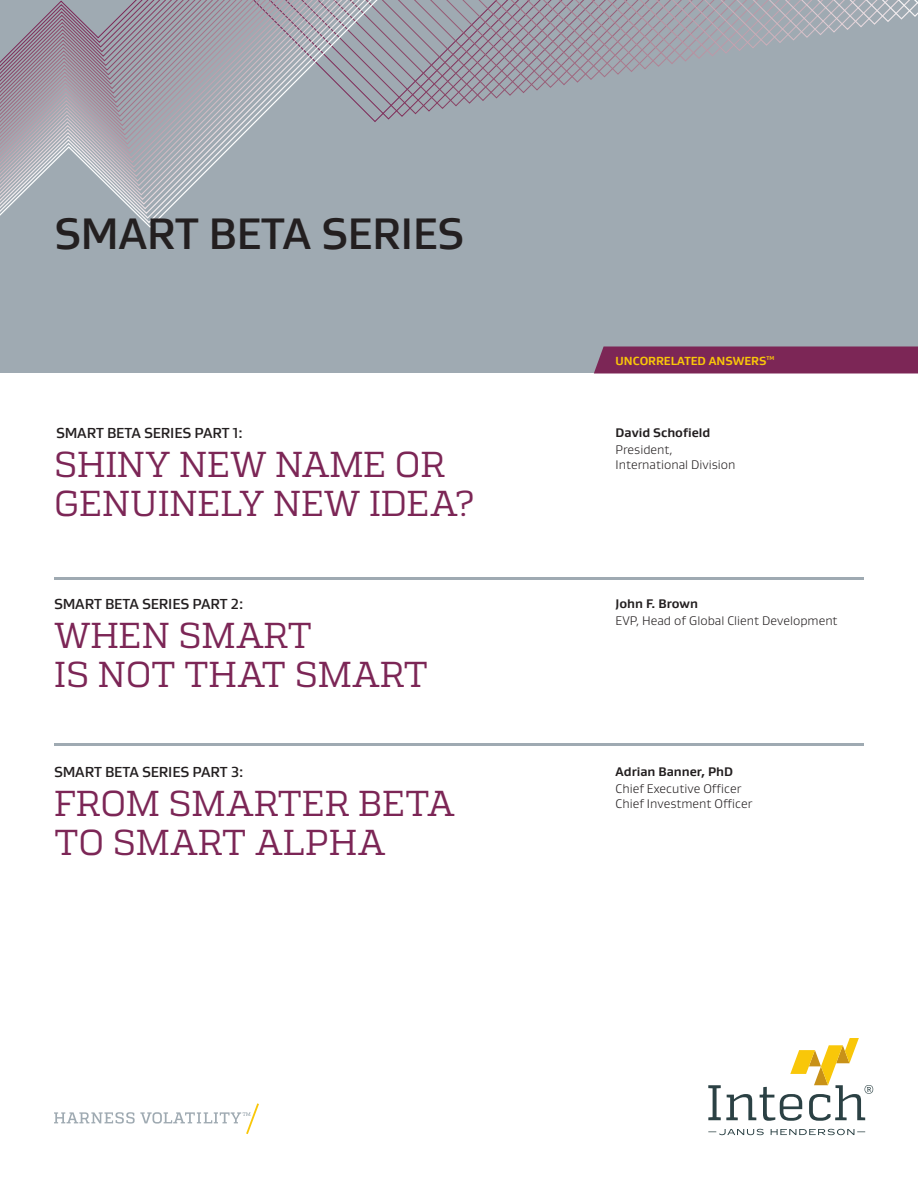
<style>
.page{position:relative;width:918px;height:1188px;background:#fff}
.page>*{position:absolute;margin:0;border:0;box-sizing:border-box;transform-origin:0 0}
.t1{font:500 45px "Gustan";letter-spacing:-.01em;color:#231f20}
.t2{font:36px/39px "Quadon";letter-spacing:-.01em;color:#7c2656}
.t3{font:500 14.85px "Gustan";letter-spacing:-.01em;color:#231f20}
.Author_-_Title{font:300 12.75px/15px "Gustan";color:#231f20}
.Author_-_Name{font:700 12.75px "Gustan";color:#231f20}
.t4{font:700 12px "Gustan";color:#f9c709}
</style>
<div class="page">
<svg style="left:0;top:0;width:918px;height:374px;background:#9fa4ae"></svg>
<svg style="left:54px;top:1103px;width:205px;height:31px"></svg>
<svg style="left:708px;top:1038px;width:165px;height:97px"></svg>
<hr style="left:54px;top:577px;width:810px;height:3px;background:#9faab2">
<hr style="left:54px;top:743px;width:810px;height:3px;background:#9faab2">
<p class="t1" style="left:54px;top:204px;width:412px">SMART BETA SERIES</p>
<p class="t3" style="left:56px;top:423px;width:188px">SMART BETA SERIES PART 1:</p>
<p class="t2" style="left:54px;top:445px;width:421px">SHINY NEW NAME OR<br>GENUINELY NEW IDEA?</p>
<p class="t3" style="left:54px;top:594px;width:191px">SMART BETA SERIES PART 2:</p>
<p class="t2" style="left:54px;top:616px;width:376px">WHEN SMART<br>IS NOT THAT SMART</p>
<p class="t3" style="left:54px;top:762px;width:191px">SMART BETA SERIES PART 3:</p>
<p class="t2" style="left:54px;top:784px;width:403px">FROM SMARTER BETA<br>TO SMART ALPHA</p>
<p class="t4" style="left:616px;top:353px;width:160px">UNCORRELATED ANSWERS<sup>TM</sup></p>
<p class="Author_-_Name" style="left:616px;top:424px;width:96px">David Schofield</p>
<p class="Author_-_Title" style="left:616px;top:442px;width:121px">President,<br>International Division</p>
<p class="Author_-_Name" style="left:616px;top:595px;width:84px">John F. Brown</p>
<p class="Author_-_Title" style="left:616px;top:613px;width:224px">EVP, Head of Global Client Development</p>
<p class="Author_-_Name" style="left:616px;top:763px;width:119px">Adrian Banner, PhD</p>
<p class="Author_-_Title" style="left:616px;top:781px;width:127px">Chief Executive Officer</p>
<p class="Author_-_Title" style="left:616px;top:796px;width:138px">Chief Investment Officer</p>
</div>
